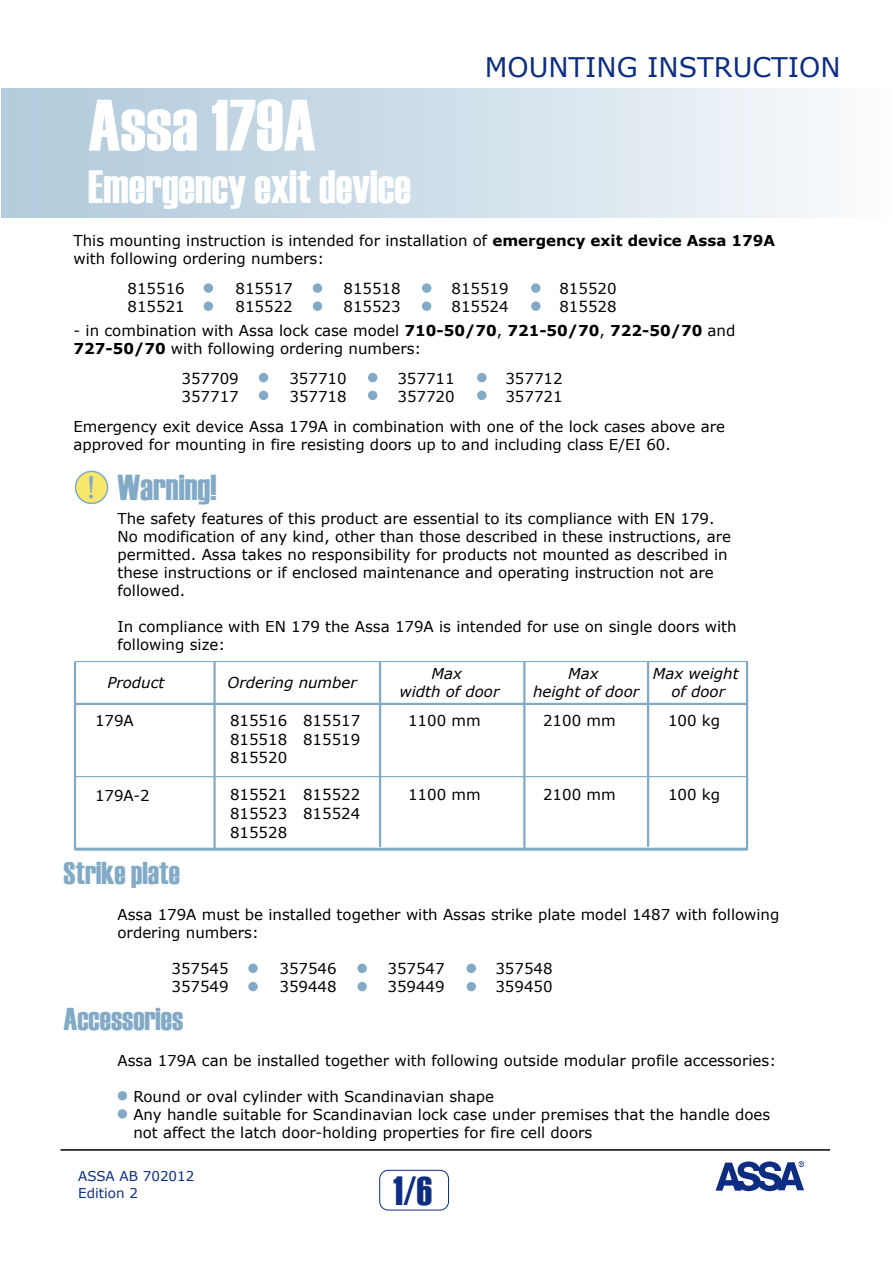
<style>
.page{position:relative;width:893px;height:1263px;background:#fff}
.page>*{position:absolute;margin:0;border:0;box-sizing:border-box;transform-origin:0 0}
.t1{font:72.75px "Haettenschweiler";color:#fff}
.t2{font:46.5px "Haettenschweiler";color:#fff}
.t3{font:40.65px "Haettenschweiler";color:#0c2d82}
.t4{font:36px "Haettenschweiler";color:#82aac7}
.t5{font:31.5px "Haettenschweiler";color:#82aac7}
.t6{font:31.5px "Bookman Old Style";color:#82aac7}
.t7{font:27px "Verdana";color:#0c2d82}
.t8{font:15px/18px "Verdana";color:#000}
.t9{font:italic 15px/18px "Verdana";color:#000;text-align:center}
.t10{font:13.5px/16.2px "Verdana";color:#0c2d82}
.s1{font-weight:700}
</style>
<div class="page">
<div style="left:1px;top:88px;width:892px;height:129px;background:linear-gradient(to right,#aec8da,#f7fafc)"></div>
<hr style="left:61px;top:1149px;width:769px;height:2px;background:#000">
<div style="left:76px;top:471px;width:32px;height:32px;background:#f9e76b;border-radius:50%"></div>
<div style="left:75px;top:471px;width:33px;height:33px;border:2px solid #82aac7;border-radius:50%"></div>
<hr style="left:746px;top:662px;width:2px;height:186px;background:#82aac7">
<hr style="left:75px;top:661px;width:672px;height:1px;background:#82aac7">
<hr style="left:74px;top:662px;width:2px;height:187px;background:#82aac7">
<hr style="left:213px;top:662px;width:3px;height:186px;background:#82aac7">
<hr style="left:647px;top:662px;width:2px;height:185px;background:#82aac7">
<hr style="left:379px;top:662px;width:2px;height:185px;background:#82aac7">
<hr style="left:523px;top:662px;width:2px;height:186px;background:#82aac7">
<hr style="left:75px;top:848px;width:672px;height:3px;background:#82aac7">
<hr style="left:75px;top:776px;width:672px;height:1px;background:#82aac7">
<hr style="left:75px;top:703px;width:672px;height:2px;background:#82aac7">
<div style="left:204px;top:283px;width:9px;height:10px;background:#82aac7;border-radius:50%"></div>
<div style="left:313px;top:283px;width:9px;height:10px;background:#82aac7;border-radius:50%"></div>
<div style="left:422px;top:283px;width:9px;height:10px;background:#82aac7;border-radius:50%"></div>
<div style="left:531px;top:283px;width:9px;height:10px;background:#82aac7;border-radius:50%"></div>
<div style="left:259px;top:373px;width:9px;height:9px;background:#82aac7;border-radius:50%"></div>
<div style="left:368px;top:373px;width:9px;height:9px;background:#82aac7;border-radius:50%"></div>
<div style="left:477px;top:373px;width:10px;height:9px;background:#82aac7;border-radius:50%"></div>
<div style="left:259px;top:391px;width:9px;height:9px;background:#82aac7;border-radius:50%"></div>
<div style="left:368px;top:391px;width:9px;height:9px;background:#82aac7;border-radius:50%"></div>
<div style="left:477px;top:391px;width:10px;height:9px;background:#82aac7;border-radius:50%"></div>
<div style="left:204px;top:301px;width:9px;height:10px;background:#82aac7;border-radius:50%"></div>
<div style="left:313px;top:301px;width:9px;height:10px;background:#82aac7;border-radius:50%"></div>
<div style="left:422px;top:301px;width:9px;height:10px;background:#82aac7;border-radius:50%"></div>
<div style="left:531px;top:301px;width:9px;height:10px;background:#82aac7;border-radius:50%"></div>
<div style="left:248px;top:963px;width:10px;height:10px;background:#82aac7;border-radius:50%"></div>
<div style="left:357px;top:963px;width:10px;height:10px;background:#82aac7;border-radius:50%"></div>
<div style="left:467px;top:963px;width:9px;height:10px;background:#82aac7;border-radius:50%"></div>
<div style="left:248px;top:982px;width:10px;height:9px;background:#82aac7;border-radius:50%"></div>
<div style="left:357px;top:982px;width:10px;height:9px;background:#82aac7;border-radius:50%"></div>
<div style="left:467px;top:982px;width:9px;height:9px;background:#82aac7;border-radius:50%"></div>
<div style="left:118px;top:1091px;width:9px;height:9px;background:#82aac7;border-radius:50%"></div>
<div style="left:118px;top:1109px;width:9px;height:9px;background:#82aac7;border-radius:50%"></div>
<div style="left:379px;top:1170px;width:70px;height:40px;border:1px solid #0c2d82;border-radius:9px"></div>
<svg style="left:715px;top:1161px;width:89px;height:30px"></svg>
<p class="t1" style="left:88px;top:76px;width:229px">Assa 179A</p>
<p class="t2" style="left:88px;top:155px;width:324px">Emergency exit device</p>
<p class="t7" style="left:485px;top:50px;width:358px">MOUNTING INSTRUCTION</p>
<p class="t8" style="left:74px;top:231px;width:703px">This mounting instruction is intended for installation of <span class="s1">emergency exit device Assa 179A </span>with following ordering numbers:</p>
<p class="t8" style="left:128px;top:279px;width:59px">815516</p>
<p class="t8" style="left:235px;top:279px;width:59px">815517</p>
<p class="t8" style="left:343px;top:279px;width:59px">815518</p>
<p class="t8" style="left:451px;top:279px;width:59px">815519</p>
<p class="t8" style="left:559px;top:279px;width:59px">815520</p>
<p class="t8" style="left:128px;top:297px;width:59px">815521</p>
<p class="t8" style="left:235px;top:297px;width:59px">815522</p>
<p class="t8" style="left:343px;top:297px;width:59px">815523</p>
<p class="t8" style="left:451px;top:297px;width:59px">815524</p>
<p class="t8" style="left:559px;top:297px;width:59px">815528</p>
<p class="t8" style="left:74px;top:321px;width:663px">- in combination with Assa lock case model <span class="s1">710-50/70</span>, <span class="s1">721-50/70</span>, <span class="s1">722-50/70</span> and<br><span class="s1">727-50/70</span> with following ordering numbers:</p>
<p class="t8" style="left:181px;top:369px;width:59px">357709</p>
<p class="t8" style="left:289px;top:369px;width:59px">357710</p>
<p class="t8" style="left:397px;top:369px;width:59px">357711</p>
<p class="t8" style="left:505px;top:369px;width:59px">357712</p>
<p class="t8" style="left:181px;top:387px;width:59px">357717</p>
<p class="t8" style="left:289px;top:387px;width:59px">357718</p>
<p class="t8" style="left:397px;top:387px;width:59px">357720</p>
<p class="t8" style="left:74px;top:381px;width:653px;line-height:30px;text-indent:432px">357721<br>Emergency exit device Assa 179A in combination with one of the lock cases above are</p>
<p class="t8" style="left:74px;top:435px;width:599px">approved for mounting in fire resisting doors up to and including class E/EI 60.</p>
<p class="t6" style="left:87px;top:466px;width:11px">!</p>
<p class="t4" style="left:117px;top:463px;width:100px">Warning!</p>
<p class="t8" style="left:117px;top:509px;width:615px">The safety features of this product are essential to its compliance with EN 179.<br>No modification of any kind, other than those described in these instructions, are permitted. Assa takes no responsibility for products not mounted as described in these instructions or if enclosed maintenance and operating instruction not are followed.</p>
<p class="t8" style="left:117px;top:617px;width:621px">In compliance with EN 179 the Assa 179A is intended for use on single doors with following size:</p>
<p class="t9" style="left:107px;top:673px;width:59px">Product</p>
<p class="t9" style="left:228px;top:673px;width:131px">Ordering number</p>
<p class="t9" style="left:399px;top:664px;width:102px">Max<br>width of door</p>
<p class="t9" style="left:533px;top:664px;width:108px">Max<br>height of door</p>
<p class="t9" style="left:653px;top:664px;width:87px">Max weight of door</p>
<p class="t8" style="left:95px;top:711px;width:40px">179A</p>
<p class="t8" style="left:95px;top:786px;width:56px">179A-2</p>
<p class="t8" style="left:230px;top:711px;width:132px;line-height:18.6px;text-align:justify">815516 815517<br>815518 815519<br>815520</p>
<p class="t8" style="left:230px;top:785px;width:132px;line-height:18.6px;text-align:justify">815521 815522<br>815523 815524<br>815528</p>
<p class="t8" style="left:408px;top:711px;width:74px">1100 mm</p>
<p class="t8" style="left:408px;top:785px;width:74px">1100 mm</p>
<p class="t8" style="left:543px;top:711px;width:74px">2100 mm</p>
<p class="t8" style="left:543px;top:785px;width:74px">2100 mm</p>
<p class="t8" style="left:668px;top:711px;width:54px">100 kg</p>
<p class="t8" style="left:668px;top:785px;width:54px">100 kg</p>
<p class="t5" style="left:63px;top:851px;width:118px">Strike plate</p>
<p class="t8" style="left:117px;top:905px;width:663px">Assa 179A must be installed together with Assas strike plate model 1487 with following ordering numbers:</p>
<p class="t8" style="left:171px;top:959px;width:59px">357545</p>
<p class="t8" style="left:279px;top:959px;width:59px">357546</p>
<p class="t8" style="left:387px;top:959px;width:59px">357547</p>
<p class="t8" style="left:495px;top:959px;width:59px">357548</p>
<p class="t8" style="left:171px;top:977px;width:59px">357549</p>
<p class="t8" style="left:279px;top:977px;width:59px">359448</p>
<p class="t8" style="left:387px;top:977px;width:59px">359449</p>
<p class="t8" style="left:495px;top:977px;width:59px">359450</p>
<p class="t5" style="left:63px;top:997px;width:121px">Accessories</p>
<p class="t8" style="left:117px;top:1051px;width:660px">Assa 179A can be installed together with following outside modular profile accessories:</p>
<p class="t8" style="left:133px;top:1087px;width:638px">Round or oval cylinder with Scandinavian shape<br>Any handle suitable for Scandinavian lock case under premises that the handle does not affect the latch door-holding properties for fire cell doors</p>
<p class="t10" style="left:78px;top:1168px;width:118px">ASSA AB 702012<br>Edition 2</p>
<p class="t3" style="left:393px;top:1163px;width:40px">1/6</p>
</div>
